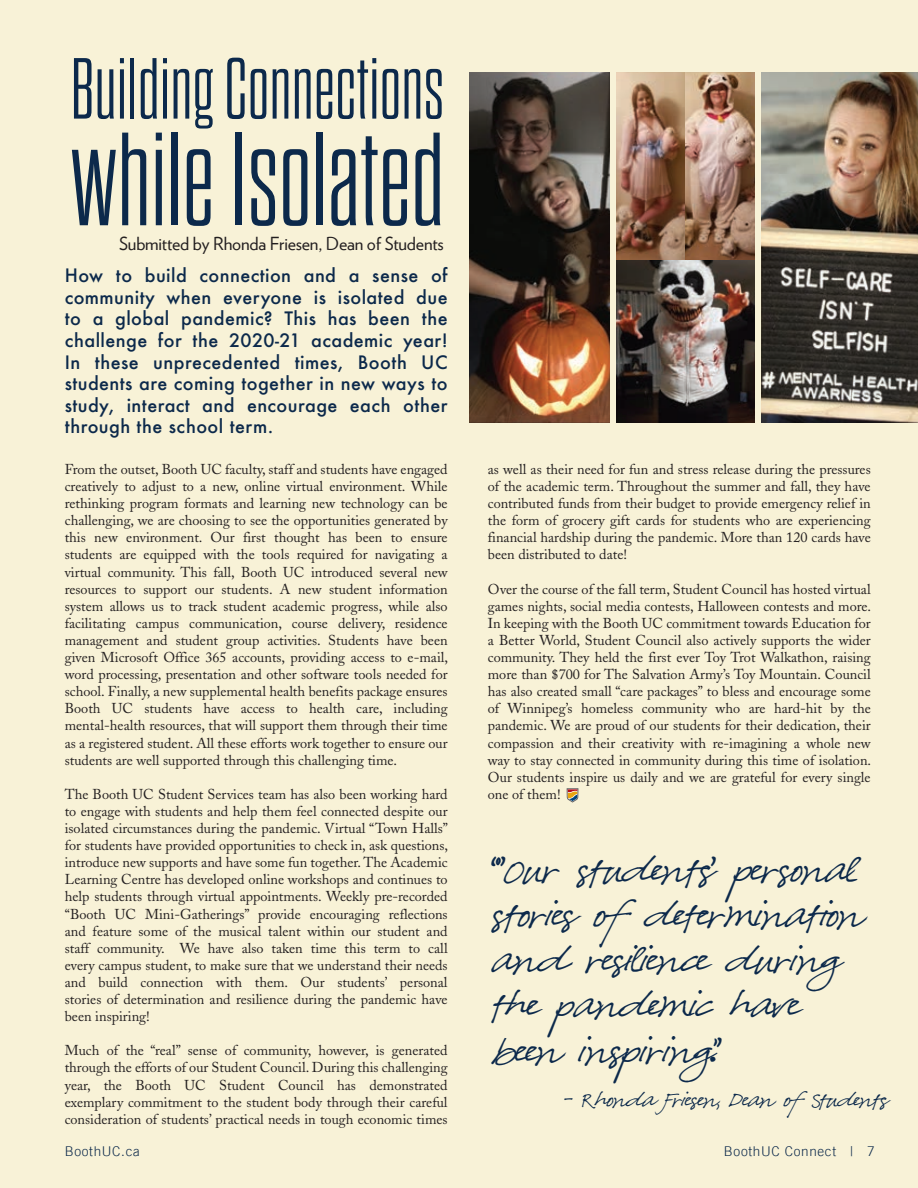
<style>
.page{position:relative;width:918px;height:1188px;background:#f8f2d7}
.page>*{position:absolute;margin:0;border:0;box-sizing:border-box;transform-origin:0 0}
.t1{font:300 132.3px "Dharma Gothic M";letter-spacing:.005em;color:#0c294b}
.t2{font:300 86.4px "Dharma Gothic M";letter-spacing:.01em;color:#0c294b}
.t3{font:27px/45px "Pea Olson";letter-spacing:-.085em;color:#0c294b}
.t4{font:500 18px/21.6px "Futura";letter-spacing:.025em;color:#0c294b;text-align:justify}
.t5{font:18px "Verlag";letter-spacing:-.015em;color:#231f20}
.t6{font:15px "Pea Olson";letter-spacing:-.085em;color:#0c294b}
.t7{font:14.25px/17.1px "Adobe Caslon";color:#231f20;text-align:justify}
.t8{font:300 13.5px "Trade Gothic LT";letter-spacing:.05em;color:#0c294b}
</style>
<div class="page">
<svg style="left:567px;top:788px;width:11px;height:15px"></svg>
<img style="left:470px;top:72px;width:139px;height:351px">
<img style="left:762px;top:72px;width:156px;height:351px">
<img style="left:616px;top:72px;width:138px;height:351px">
<img style="left:685px;top:72px;width:69px;height:187px">
<h2 class="t2" style="left:71px;top:48px;width:374px">Building Connections</h2>
<h1 class="t1" style="left:71px;top:118px;width:374px">while Isolated</h1>
<p class="t5" style="left:119px;top:230px;width:326px">Submitted by Rhonda Friesen, Dean of Students</p>
<p class="t4" style="left:65px;top:264px;width:384px">How to build connection and a sense of community when everyone is isolated due to a global pandemic? This has been the challenge for the 2020-21 academic year!<br>In these unprecedented times, Booth UC students are coming together in new ways to study, interact and encourage each other through the school term.</p>
<p class="t7" style="left:65px;top:461px;width:385px">From the outset, Booth UC faculty, staff and students have engaged creatively to adjust to a new, online virtual environment. While rethinking program formats and learning new technology can be challenging, we are choosing to see the opportunities generated by this new environment. Our first thought has been to ensure students are equipped with the tools required for navigating a virtual community. This fall, Booth UC introduced several new resources to support our students. A new student information system allows us to track student academic progress, while also facilitating campus communication, course delivery, residence management and student group activities. Students have been given Microsoft Office 365 accounts, providing access to e-mail, word processing, presentation and other software tools needed for school. Finally, a new supplemental health benefits package ensures Booth UC students have access to health care, including mental-health resources, that will support them through their time as a registered student. All these efforts work together to ensure our students are well supported through this challenging time.</p>
<p class="t7" style="left:65px;top:786px;width:385px">The Booth UC Student Services team has also been working hard to engage with students and help them feel connected despite our isolated circumstances during the pandemic. Virtual “Town Halls” for students have provided opportunities to check in, ask questions, introduce new supports and have some fun together. The Academic Learning Centre has developed online workshops and continues to help students through virtual appointments. Weekly pre-recorded “Booth UC Mini-Gatherings” provide encouraging reflections and feature some of the musical talent within our student and staff community. We have also taken time this term to call every campus student, to make sure that we understand their needs and build connection with them. Our students’ personal stories of determination and resilience during the pandemic have been inspiring!</p>
<p class="t7" style="left:65px;top:1042px;width:384px">Much of the “real” sense of community, however, is generated through the efforts of our Student Council. During this challenging year, the Booth UC Student Council has demonstrated exemplary commitment to the student body through their careful consideration of students’ practical needs in tough economic times</p>
<p class="t7" style="left:488px;top:461px;width:384px">as well as their need for fun and stress release during the pressures of the academic term. Throughout the summer and fall, they have contributed funds from their budget to provide emergency relief in the form of grocery gift cards for students who are experiencing financial hardship during the pandemic. More than 120 cards have been distributed to date!</p>
<p class="t7" style="left:488px;top:580px;width:385px">Over the course of the fall term, Student Council has hosted virtual games nights, social media contests, Halloween contests and more.<br>In keeping with the Booth UC commitment towards Education for a Better World, Student Council also actively supports the wider community. They held the first ever Toy Trot Walkathon, raising more than $700 for The Salvation Army’s Toy Mountain. Council has also created small “care packages” to bless and encourage some of Winnipeg’s homeless community who are hard-hit by the pandemic. We are proud of our students for their dedication, their compassion and their creativity with re-imagining a whole new way to stay connected in community during this time of isolation.<br>Our students inspire us daily and we are grateful for every single one of them!</p>
<h3 class="t3" style="left:491px;top:850px;width:373px">“"Our students' personal stories of determination and resilience during the pandemic have been inspiring."</h3>
<p class="t6" style="left:565px;top:1093px;width:325px">- Rhonda Friesen, Dean of Students</p>
<p class="t8" style="left:65px;top:1143px;width:77px">BoothUC.ca</p>
<p class="t8" style="left:724px;top:1143px;width:152px">BoothUC Connect | 7</p>
</div>
